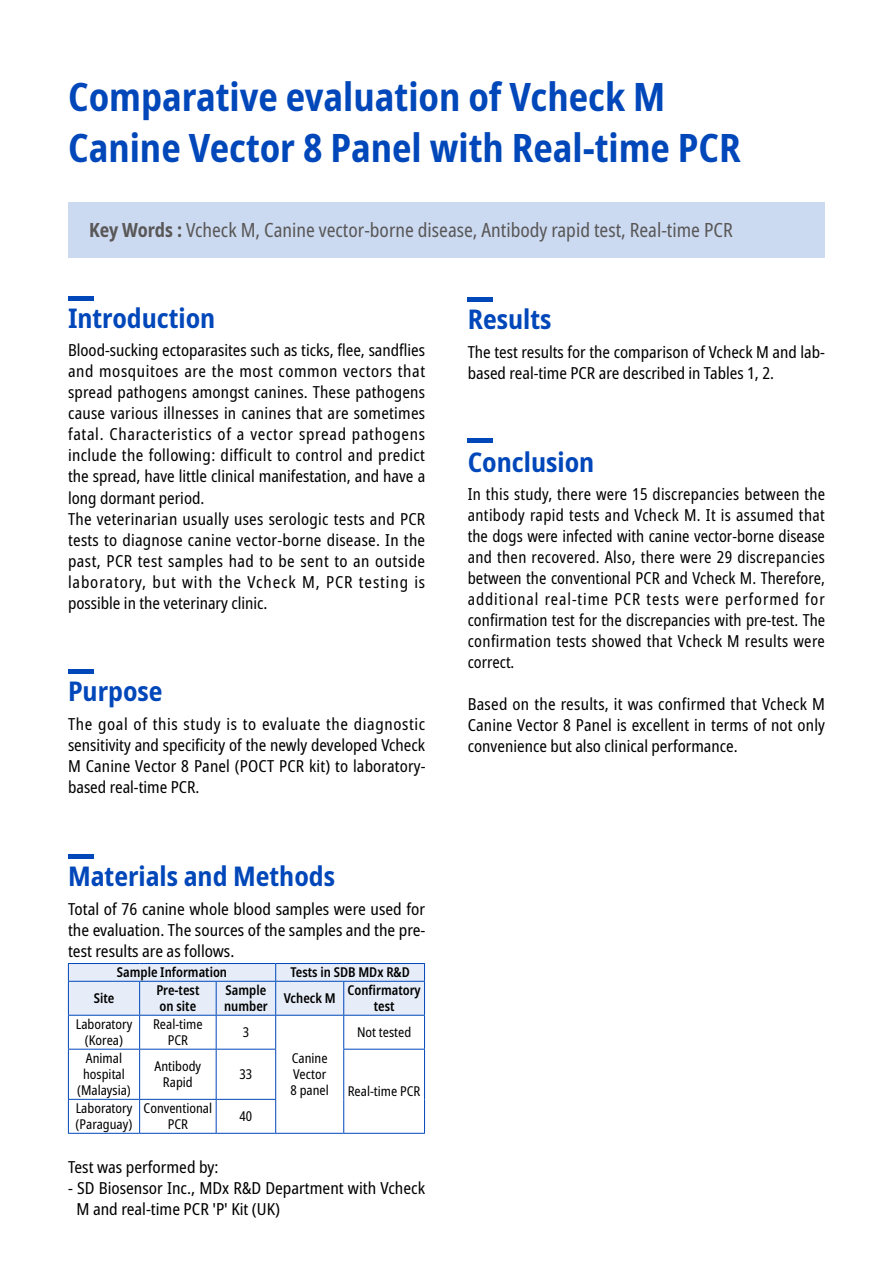
<style>
.page{position:relative;width:893px;height:1263px;background:#fff}
.page>*{position:absolute;margin:0;border:0;box-sizing:border-box;transform-origin:0 0}
.t1{font:700 condensed 39px/51px "Noto Sans";color:#0047ba}
.t2{font:700 condensed 27px "Noto Sans";color:#0047ba}
.t3{font:condensed 19.5px "Noto Sans";color:#595757}
.t4{font:condensed 16.5px/21px "Noto Sans";letter-spacing:.01em;color:#000;text-align:justify}
.t5{font:condensed 13.5px/16.2px "Noto Sans";color:#000;text-align:center}
.t6{font:600 condensed 13.5px/16.2px "Noto Sans";color:#000}
.s1{font-weight:700}
</style>
<div class="page">
<hr style="left:68px;top:297px;width:25px;height:4px;background:#0047ba">
<hr style="left:68px;top:670px;width:25px;height:4px;background:#0047ba">
<hr style="left:68px;top:854px;width:25px;height:4px;background:#0047ba">
<div style="left:68px;top:963px;width:357px;height:52px;background:#e6edf8"></div>
<hr style="left:68px;top:981px;width:72px;height:1px;background:#0047ba">
<hr style="left:68px;top:982px;width:1px;height:33px;background:#0047ba">
<hr style="left:140px;top:981px;width:76px;height:1px;background:#0047ba">
<hr style="left:139px;top:982px;width:1px;height:33px;background:#0047ba">
<hr style="left:216px;top:981px;width:60px;height:1px;background:#0047ba">
<hr style="left:216px;top:982px;width:1px;height:33px;background:#0047ba">
<hr style="left:276px;top:981px;width:68px;height:1px;background:#0047ba">
<hr style="left:275px;top:982px;width:1px;height:33px;background:#0047ba">
<hr style="left:344px;top:981px;width:81px;height:1px;background:#0047ba">
<hr style="left:343px;top:982px;width:1px;height:33px;background:#0047ba">
<hr style="left:424px;top:982px;width:1px;height:33px;background:#0047ba">
<hr style="left:68px;top:1015px;width:72px;height:1px;background:#0047ba">
<hr style="left:68px;top:1015px;width:1px;height:34px;background:#0047ba">
<hr style="left:140px;top:1015px;width:76px;height:1px;background:#0047ba">
<hr style="left:139px;top:1015px;width:1px;height:34px;background:#0047ba">
<hr style="left:216px;top:1015px;width:60px;height:1px;background:#0047ba">
<hr style="left:216px;top:1015px;width:1px;height:34px;background:#0047ba">
<hr style="left:276px;top:1015px;width:68px;height:1px;background:#0047ba">
<hr style="left:275px;top:1015px;width:1px;height:34px;background:#0047ba">
<hr style="left:344px;top:1015px;width:81px;height:1px;background:#0047ba">
<hr style="left:343px;top:1015px;width:1px;height:34px;background:#0047ba">
<hr style="left:424px;top:1015px;width:1px;height:34px;background:#0047ba">
<hr style="left:68px;top:1049px;width:72px;height:1px;background:#0047ba">
<hr style="left:68px;top:1049px;width:1px;height:50px;background:#0047ba">
<hr style="left:140px;top:1049px;width:76px;height:1px;background:#0047ba">
<hr style="left:139px;top:1049px;width:1px;height:50px;background:#0047ba">
<hr style="left:216px;top:1049px;width:60px;height:1px;background:#0047ba">
<hr style="left:216px;top:1049px;width:1px;height:50px;background:#0047ba">
<hr style="left:275px;top:1049px;width:1px;height:50px;background:#0047ba">
<hr style="left:343px;top:1049px;width:82px;height:1px;background:#0047ba">
<hr style="left:343px;top:1049px;width:1px;height:50px;background:#0047ba">
<hr style="left:424px;top:1049px;width:1px;height:50px;background:#0047ba">
<hr style="left:68px;top:1099px;width:72px;height:1px;background:#0047ba">
<hr style="left:68px;top:1100px;width:1px;height:33px;background:#0047ba">
<hr style="left:140px;top:1099px;width:76px;height:1px;background:#0047ba">
<hr style="left:139px;top:1100px;width:1px;height:33px;background:#0047ba">
<hr style="left:216px;top:1099px;width:60px;height:1px;background:#0047ba">
<hr style="left:216px;top:1100px;width:1px;height:33px;background:#0047ba">
<hr style="left:275px;top:1100px;width:1px;height:33px;background:#0047ba">
<hr style="left:343px;top:1099px;width:1px;height:34px;background:#0047ba">
<hr style="left:424px;top:1099px;width:1px;height:34px;background:#0047ba">
<hr style="left:68px;top:1133px;width:72px;height:1px;background:#0047ba">
<hr style="left:140px;top:1133px;width:76px;height:1px;background:#0047ba">
<hr style="left:216px;top:1133px;width:60px;height:1px;background:#0047ba">
<hr style="left:276px;top:1133px;width:68px;height:1px;background:#0047ba">
<hr style="left:344px;top:1133px;width:81px;height:1px;background:#0047ba">
<div style="left:68px;top:202px;width:757px;height:55px;background:#ccdaf1"></div>
<hr style="left:468px;top:297px;width:25px;height:4px;background:#0047ba">
<hr style="left:468px;top:439px;width:25px;height:4px;background:#0047ba">
<h1 class="t1" style="left:68px;top:72px;width:674px">Comparative evaluation of Vcheck M<br>Canine Vector 8 Panel with Real-time PCR</h1>
<p class="t3" style="left:89px;top:216px;width:645px"><span class="s1">Key Words :</span> Vcheck M, Canine vector-borne disease, Antibody rapid test, Real-time PCR</p>
<h2 class="t2" style="left:68px;top:299px;width:149px">Introduction</h2>
<p class="t4" style="left:68px;top:340px;width:359px;text-align:left">Blood-sucking ectoparasites such as ticks, flee, sandflies and mosquitoes are the most common vectors that spread pathogens amongst canines. These pathogens cause various illnesses in canines that are sometimes fatal. Characteristics of a vector spread pathogens include the following: difficult to control and predict the spread, have little clinical manifestation, and have a long dormant period.<br>The veterinarian usually uses serologic tests and PCR tests to diagnose canine vector-borne disease. In the past, PCR test samples had to be sent to an outside laboratory, but with the Vcheck M, PCR testing is possible in the veterinary clinic.</p>
<h2 class="t2" style="left:68px;top:672px;width:96px">Purpose</h2>
<p class="t4" style="left:68px;top:714px;width:359px">The goal of this study is to evaluate the diagnostic sensitivity and specificity of the newly developed Vcheck M Canine Vector 8 Panel (POCT PCR kit) to laboratory&shy;based real-time PCR.</p>
<h2 class="t2" style="left:68px;top:857px;width:269px">Materials and Methods</h2>
<p class="t4" style="left:68px;top:898px;width:359px">Total of 76 canine whole blood samples were used for the evaluation. The sources of the samples and the pre&shy;test results are as follows.</p>
<p class="t6" style="left:117px;top:964px;width:112px">Sample Information</p>
<p class="t6" style="left:290px;top:964px;width:121px">Tests in SDB MDx R&amp;D</p>
<p class="t6" style="left:94px;top:990px;width:22px">Site</p>
<p class="t6" style="left:156px;top:982px;width:45px">Pre-test on site</p>
<p class="t6" style="left:224px;top:982px;width:45px">Sample number</p>
<p class="t6" style="left:284px;top:990px;width:54px">Vcheck M</p>
<p class="t6" style="left:347px;top:982px;width:75px;text-align:center">Confirmatory test</p>
<p class="t5" style="left:76px;top:1016px;width:58px">Laboratory (Korea)</p>
<p class="t5" style="left:153px;top:1016px;width:51px">Real-time<br>PCR</p>
<p class="t5" style="left:243px;top:1024px;width:8px">3</p>
<p class="t5" style="left:291px;top:1050px;width:40px;text-align:left">Canine<br>Vector<br>8 panel</p>
<p class="t5" style="left:357px;top:1024px;width:56px">Not tested</p>
<p class="t5" style="left:77px;top:1050px;width:55px">Animal hospital (Malaysia)</p>
<p class="t5" style="left:155px;top:1058px;width:48px">Antibody<br>Rapid</p>
<p class="t5" style="left:240px;top:1066px;width:14px">33</p>
<p class="t5" style="left:348px;top:1083px;width:74px">Real-time PCR</p>
<p class="t5" style="left:76px;top:1100px;width:58px;text-align:left">Laboratory (Paraguay)</p>
<p class="t5" style="left:144px;top:1100px;width:70px">Conventional<br>PCR</p>
<p class="t5" style="left:240px;top:1108px;width:14px">40</p>
<p class="t4" style="left:68px;top:1157px;width:152px">Test was performed by:</p>
<p class="t4" style="left:77px;top:1178px;width:350px;text-indent:-8px">- SD Biosensor Inc., MDx R&amp;D Department with Vcheck<br>M and real-time PCR 'P' Kit (UK)</p>
<h2 class="t2" style="left:468px;top:300px;width:85px">Results</h2>
<p class="t4" style="left:468px;top:341px;width:359px">The test results for the comparison of Vcheck M and lab&shy;based real-time PCR are described in Tables 1, 2.</p>
<h2 class="t2" style="left:468px;top:442px;width:128px">Conclusion</h2>
<p class="t4" style="left:468px;top:484px;width:359px">In this study, there were 15 discrepancies between the antibody rapid tests and Vcheck M. It is assumed that the dogs were infected with canine vector-borne disease and then recovered. Also, there were 29 discrepancies between the conventional PCR and Vcheck M. Therefore, additional real-time PCR tests were performed for confirmation test for the discrepancies with pre-test. The confirmation tests showed that Vcheck M results were correct.</p>
<p class="t4" style="left:468px;top:694px;width:359px">Based on the results, it was confirmed that Vcheck M Canine Vector 8 Panel is excellent in terms of not only convenience but also clinical performance.</p>
</div>
